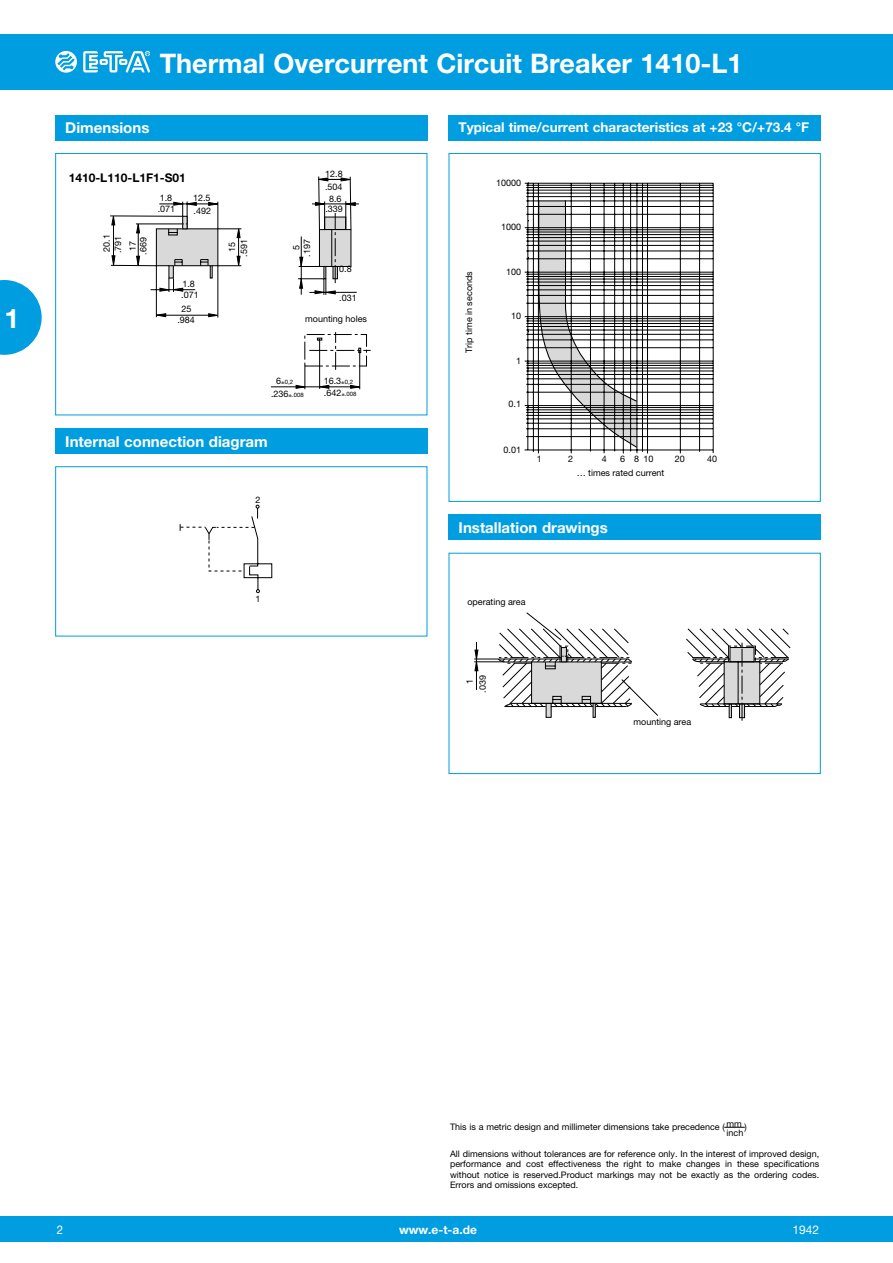
<style>
.page{position:relative;width:893px;height:1263px;background:#fff}
.page>*{position:absolute;margin:0;border:0;box-sizing:border-box;transform-origin:0 0}
.t1{font:700 27px "Helvetica Neue LT";color:#fff}
.t2{font:700 15px "Helvetica Neue LT";color:#fff}
.t3{font:700 13.5px "Helvetica Neue LT";color:#fff}
.t4{font:700 12px "Helvetica Neue LT";color:#000}
.t5{font:700 12px "Helvetica Neue LT";color:#fff}
.t6{font:12px "Helvetica Neue LT";color:#fff}
.t7{font:12px "Helvetica Neue LT";color:#fff;scale:.95 1}
.t8{font:9px/10.5px "Helvetica Neue LT";color:#000;text-align:center}
.t9{font:6px "Helvetica Neue LT";color:#000}
.s1{font-size:9px}
.s2{font-size:6px}
</style>
<div class="page">
<div style="left:0;top:34px;width:893px;height:55px;background:#009de0"></div>
<div style="left:0;top:1216px;width:893px;height:26px;background:#009de0"></div>
<svg style="left:55px;top:51px;width:22px;height:22px"></svg>
<svg style="left:83px;top:51px;width:67px;height:21px"></svg>
<svg style="left:0;top:280px;width:42px;height:75px"></svg>
<div style="left:55px;top:115px;width:372px;height:25px;background:#009de0"></div>
<div style="left:55px;top:428px;width:372px;height:26px;background:#009de0"></div>
<svg style="left:110px;top:176px;width:261px;height:214px"></svg>
<div style="left:55px;top:153px;width:372px;height:262px;border:1px solid #009de0"></div>
<svg style="left:180px;top:504px;width:92px;height:89px"></svg>
<div style="left:55px;top:466px;width:372px;height:170px;border:1px solid #009de0"></div>
<hr style="left:526px;top:407px;width:187px;height:1px;background:#000">
<hr style="left:526px;top:410px;width:187px;height:1px;background:#000">
<hr style="left:526px;top:412px;width:187px;height:1px;background:#000">
<hr style="left:526px;top:415px;width:187px;height:1px;background:#000">
<hr style="left:526px;top:419px;width:187px;height:1px;background:#000">
<hr style="left:526px;top:423px;width:187px;height:1px;background:#000">
<hr style="left:526px;top:428px;width:187px;height:1px;background:#000">
<hr style="left:526px;top:436px;width:187px;height:1px;background:#000">
<hr style="left:525px;top:450px;width:188px;height:1px;background:#000">
<hr style="left:526px;top:196px;width:187px;height:1px;background:#000">
<hr style="left:525px;top:183px;width:188px;height:1px;background:#000">
<hr style="left:526px;top:185px;width:187px;height:1px;background:#000">
<hr style="left:526px;top:187px;width:187px;height:1px;background:#000">
<hr style="left:526px;top:190px;width:187px;height:1px;background:#000">
<hr style="left:526px;top:193px;width:187px;height:1px;background:#000">
<hr style="left:526px;top:201px;width:187px;height:1px;background:#000">
<hr style="left:526px;top:206px;width:187px;height:1px;background:#000">
<hr style="left:526px;top:214px;width:187px;height:1px;background:#000">
<hr style="left:525px;top:227px;width:188px;height:1px;background:#000">
<hr style="left:526px;top:229px;width:187px;height:1px;background:#000">
<hr style="left:526px;top:232px;width:187px;height:1px;background:#000">
<hr style="left:526px;top:234px;width:187px;height:1px;background:#000">
<hr style="left:526px;top:237px;width:187px;height:1px;background:#000">
<hr style="left:526px;top:241px;width:187px;height:1px;background:#000">
<hr style="left:526px;top:245px;width:187px;height:1px;background:#000">
<hr style="left:526px;top:251px;width:187px;height:1px;background:#000">
<hr style="left:526px;top:258px;width:187px;height:1px;background:#000">
<hr style="left:525px;top:272px;width:188px;height:1px;background:#000">
<hr style="left:526px;top:274px;width:187px;height:1px;background:#000">
<hr style="left:526px;top:276px;width:187px;height:1px;background:#000">
<hr style="left:526px;top:279px;width:187px;height:1px;background:#000">
<hr style="left:526px;top:282px;width:187px;height:1px;background:#000">
<hr style="left:526px;top:285px;width:187px;height:1px;background:#000">
<hr style="left:526px;top:290px;width:187px;height:1px;background:#000">
<hr style="left:526px;top:295px;width:187px;height:1px;background:#000">
<hr style="left:526px;top:303px;width:187px;height:1px;background:#000">
<hr style="left:525px;top:316px;width:188px;height:1px;background:#000">
<hr style="left:526px;top:318px;width:187px;height:1px;background:#000">
<hr style="left:526px;top:321px;width:187px;height:1px;background:#000">
<hr style="left:526px;top:323px;width:187px;height:1px;background:#000">
<hr style="left:526px;top:326px;width:187px;height:1px;background:#000">
<hr style="left:526px;top:330px;width:187px;height:1px;background:#000">
<hr style="left:526px;top:334px;width:187px;height:1px;background:#000">
<hr style="left:526px;top:340px;width:187px;height:1px;background:#000">
<hr style="left:528px;top:183px;width:1px;height:267px;background:#000">
<hr style="left:526px;top:347px;width:187px;height:1px;background:#000">
<hr style="left:525px;top:361px;width:188px;height:1px;background:#000">
<hr style="left:526px;top:363px;width:187px;height:1px;background:#000">
<hr style="left:526px;top:365px;width:187px;height:1px;background:#000">
<hr style="left:526px;top:368px;width:187px;height:1px;background:#000">
<hr style="left:526px;top:371px;width:187px;height:1px;background:#000">
<hr style="left:526px;top:374px;width:187px;height:1px;background:#000">
<hr style="left:526px;top:379px;width:187px;height:1px;background:#000">
<hr style="left:526px;top:384px;width:187px;height:1px;background:#000">
<hr style="left:526px;top:392px;width:187px;height:1px;background:#000">
<hr style="left:699px;top:183px;width:1px;height:269px;background:#000">
<hr style="left:713px;top:183px;width:1px;height:270px;background:#000">
<hr style="left:680px;top:183px;width:1px;height:270px;background:#000">
<hr style="left:647px;top:183px;width:1px;height:270px;background:#000">
<hr style="left:642px;top:183px;width:1px;height:269px;background:#000">
<hr style="left:630px;top:183px;width:1px;height:268px;background:#000">
<hr style="left:614px;top:183px;width:1px;height:268px;background:#000">
<hr style="left:590px;top:183px;width:1px;height:268px;background:#000">
<hr style="left:637px;top:183px;width:1px;height:270px;background:#000">
<hr style="left:623px;top:183px;width:1px;height:270px;background:#000">
<hr style="left:604px;top:183px;width:1px;height:270px;background:#000">
<hr style="left:571px;top:183px;width:1px;height:270px;background:#000">
<hr style="left:538px;top:183px;width:1px;height:270px;background:#000">
<hr style="left:533px;top:183px;width:1px;height:269px;background:#000">
<hr style="left:525px;top:405px;width:188px;height:1px;background:#000">
<svg style="left:538px;top:199px;width:100px;height:249px"></svg>
<div style="left:449px;top:153px;width:372px;height:349px;border:1px solid #009de0"></div>
<div style="left:449px;top:115px;width:372px;height:25px;background:#009de0"></div>
<svg style="left:474px;top:612px;width:316px;height:109px"></svg>
<div style="left:728px;top:646px;width:28px;height:16px;border:1px dashed #000"></div>
<div style="left:449px;top:553px;width:372px;height:221px;border:1px solid #009de0"></div>
<div style="left:449px;top:514px;width:372px;height:26px;background:#009de0"></div>
<svg style="left:724px;top:1127px;width:21px;height:1px"></svg>
<h1 class="t1" style="left:4px;top:303px;width:17px">1</h1>
<h1 class="t1" style="left:160px;top:47px;width:584px">Thermal Overcurrent Circuit Breaker 1410-L1</h1>
<h2 class="t2" style="left:65px;top:122px;width:86px">Dimensions</h2>
<h3 class="t3" style="left:459px;top:122px;width:352px">Typical time/current characteristics at +23 °C/+73.4 °F</h3>
<h3 class="t4" style="left:69px;top:170px;width:119px">1410-L110-L1F1-S01</h3>
<p class="t8" style="left:158px;top:205px;width:19px">.071</p>
<p class="t8" style="left:160px;top:193px;width:14px">1.8</p>
<p class="t8" style="left:193px;top:194px;width:19px">12.5</p>
<p class="t8" style="left:193px;top:206px;width:19px">.492</p>
<p class="t8" style="left:325px;top:169px;width:19px">12.8</p>
<p class="t8" style="left:325px;top:182px;width:19px">.504</p>
<p class="t8" style="left:325px;top:204px;width:19px">.339</p>
<p class="t8" style="left:329px;top:194px;width:14px">8.6</p>
<p class="t8" style="left:102px;top:252px;width:19px;rotate:-90deg">20.1</p>
<p class="t8" style="left:128px;top:251px;width:12px;rotate:-90deg">17</p>
<p class="t8" style="left:228px;top:252px;width:12px;rotate:-90deg">15</p>
<p class="t8" style="left:182px;top:279px;width:14px">1.8</p>
<p class="t8" style="left:113px;top:253px;width:19px;rotate:-90deg">.791</p>
<p class="t8" style="left:138px;top:255px;width:19px;rotate:-90deg">.669</p>
<p class="t8" style="left:239px;top:257px;width:19px;rotate:-90deg">.591</p>
<p class="t8" style="left:302px;top:257px;width:19px;rotate:-90deg">.197</p>
<p class="t8" style="left:292px;top:250px;width:7px;rotate:-90deg">5</p>
<p class="t8" style="left:339px;top:264px;width:14px">0.8</p>
<p class="t8" style="left:181px;top:290px;width:19px">.071</p>
<p class="t8" style="left:339px;top:293px;width:19px">.031</p>
<p class="t8" style="left:181px;top:304px;width:12px">25</p>
<p class="t8" style="left:177px;top:316px;width:19px">.984</p>
<p class="t8" style="left:305px;top:315px;width:63px">mounting holes</p>
<p class="t9" style="left:276px;top:380px;width:18px"><span class="s1">6</span>±0,2</p>
<p class="t8" style="left:324px;top:376px;width:31px">16.3<span class="s2">±0,2</span></p>
<p class="t9" style="left:271px;top:392px;width:34px"><span class="s1">.236</span>±.008</p>
<p class="t9" style="left:324px;top:392px;width:34px"><span class="s1">.642</span>±.008</p>
<h2 class="t2" style="left:65px;top:436px;width:204px">Internal connection diagram</h2>
<p class="t8" style="left:255px;top:494px;width:7px">2</p>
<p class="t8" style="left:255px;top:593px;width:7px">1</p>
<p class="t8" style="left:464px;top:353px;width:83px;rotate:-90deg">Trip time in seconds</p>
<p class="t8" style="left:496px;top:178px;width:27px">10000</p>
<p class="t8" style="left:501px;top:223px;width:22px">1000</p>
<p class="t8" style="left:506px;top:268px;width:17px">100</p>
<p class="t8" style="left:511px;top:311px;width:12px">10</p>
<p class="t8" style="left:516px;top:357px;width:7px">1</p>
<p class="t8" style="left:509px;top:399px;width:14px">0.1</p>
<p class="t8" style="left:504px;top:446px;width:19px">0.01</p>
<p class="t8" style="left:537px;top:454px;width:7px">1</p>
<p class="t8" style="left:568px;top:454px;width:7px">2</p>
<p class="t8" style="left:602px;top:454px;width:7px">4</p>
<p class="t8" style="left:620px;top:454px;width:35px">6 810</p>
<p class="t8" style="left:675px;top:454px;width:12px">20</p>
<p class="t8" style="left:707px;top:454px;width:11px">40</p>
<p class="t8" style="left:577px;top:468px;width:89px">… times rated current</p>
<h2 class="t2" style="left:459px;top:522px;width:151px">Installation drawings</h2>
<p class="t8" style="left:467px;top:598px;width:60px">operating area</p>
<p class="t8" style="left:464px;top:693px;width:19px;line-height:12.9px;rotate:-90deg">1 .039</p>
<p class="t8" style="left:634px;top:717px;width:59px">mounting area</p>
<p class="t8" style="left:450px;top:1122px;width:298px">This is a metric design and millimeter dimensions take precedence ( mm )</p>
<p class="t8" style="left:726px;top:1128px;width:18px">inch</p>
<p class="t8" style="left:450px;top:1149px;width:371px;text-align:justify">All dimensions without tolerances are for reference only. In the interest of improved design, performance and cost effectiveness the right to make changes in these specifications without notice is reserved.Product markings may not be exactly as the ordering codes.<br>Errors and omissions excepted.</p>
<h3 class="t7" style="left:57px;top:1225px;width:8px">2</h3>
<h3 class="t5" style="left:399px;top:1222px;width:79px">www.e-t-a.de</h3>
<h3 class="t6" style="left:792px;top:1222px;width:28px">1942</h3>
</div>
